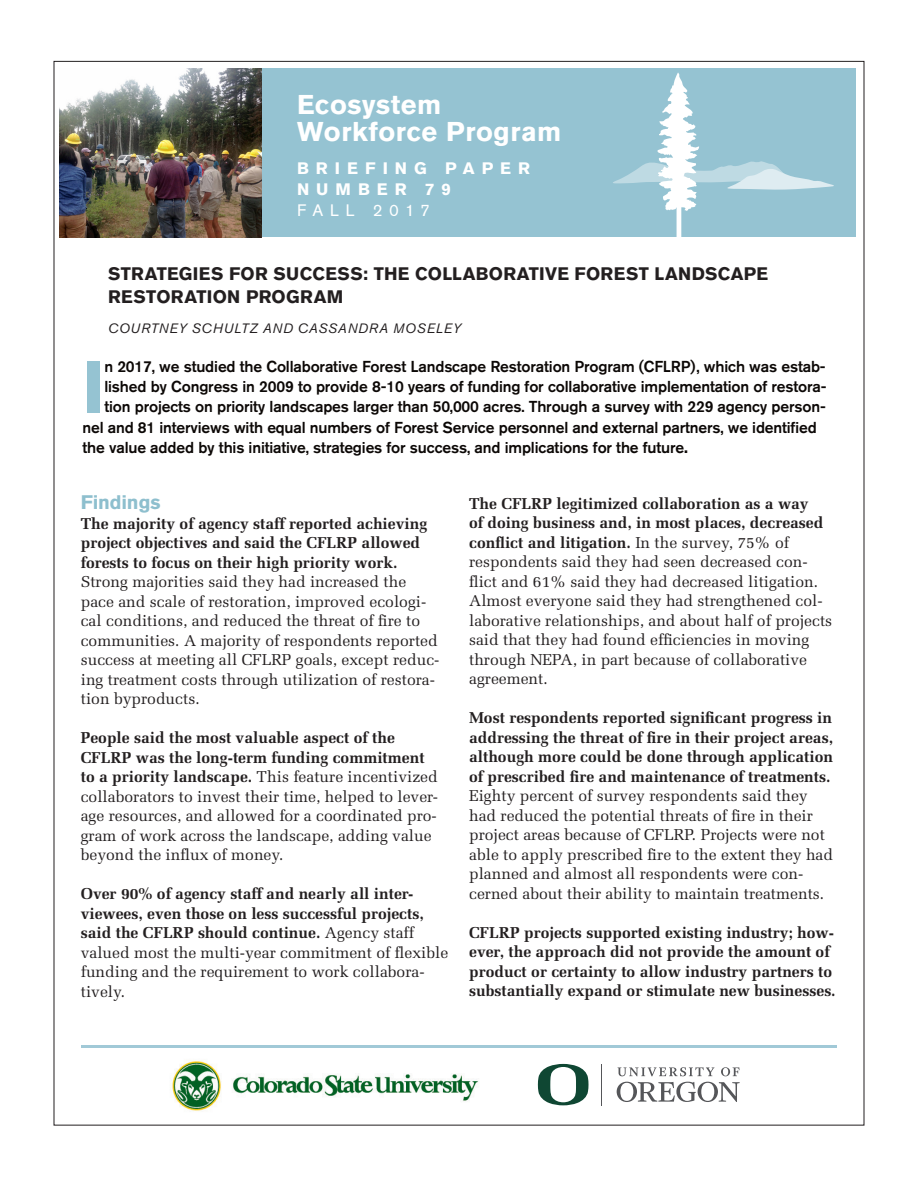
<style>
.page{position:relative;width:918px;height:1188px;background:#fff}
.page>*{position:absolute;margin:0;border:0;box-sizing:border-box;transform-origin:0 0}
._3_intro{font:700 73.05px "Akzidenz Grotesk BQ";color:#95c3d2}
.t1{font:700 27px/27px "Akzidenz Grotesk BQ";letter-spacing:.02em;color:#fff}
._6_subhead_1{font:700 19.5px "Akzidenz Grotesk BQ";letter-spacing:-.005em;color:#8ebfce}
._1_main_head{font:700 18px/22.5px "Akzidenz Grotesk BQ";letter-spacing:.015em;color:#231f20}
.t2{font:700 16.5px "Akzidenz Grotesk BQ";letter-spacing:.415em;color:#fff}
.t3{font:16.5px "Akzidenz Grotesk BQ";letter-spacing:.38em;color:#fff}
._4_body_text{font:15.75px/19.5px "Melior";color:#231f20}
._3_intro-2{font:500 15.75px "Akzidenz Grotesk BQ";letter-spacing:-.01em;color:#0c0806}
._4_body_text-2{font:700 15.75px/19.5px "Melior";color:#231f20}
._1_main_head-2{font:italic 13.5px "Akzidenz Grotesk BQ";letter-spacing:.06em;color:#231f20}
.s1{font-weight:700}
.s2{font-weight:400}
</style>
<div class="page">
<div style="left:260px;top:69px;width:595px;height:168px;background:#95c3d2"></div>
<svg style="left:613px;top:73px;width:221px;height:164px"></svg>
<hr style="left:81px;top:1045px;width:756px;height:3px;background:#a1c9d7">
<hr style="left:602px;top:1064px;width:1px;height:41px;background:#555659">
<svg style="left:617px;top:1082px;width:123px;height:20px"></svg>
<svg style="left:618px;top:1067px;width:122px;height:9px"></svg>
<svg style="left:538px;top:1064px;width:51px;height:41px"></svg>
<img style="left:59px;top:69px;width:203px;height:168px">
<img style="left:172px;top:1061px;width:307px;height:50px">
<h2 class="t1" style="left:297px;top:91px;width:266px">Ecosystem<br>Workforce Program</h2>
<p class="t2" style="left:297px;top:158px;width:235px">BRIEFING PAPER</p>
<p class="t2" style="left:297px;top:179px;width:155px">NUMBER 79</p>
<p class="t3" style="left:297px;top:200px;width:134px">FALL 2017</p>
<p class="_1_main_head" style="left:108px;top:263px;width:662px">STRATEGIES FOR SUCCESS: THE COLLABORATIVE FOREST LANDSCAPE<br>RESTORATION PROGRAM</p>
<p class="_1_main_head-2" style="left:108px;top:320px;width:355px">COURTNEY SCHULTZ AND CASSANDRA MOSELEY</p>
<p class="_3_intro" style="left:82px;top:345px;width:24px">I</p>
<p class="_3_intro-2" style="left:104px;top:357px;width:723px">n 2017, we studied the Collaborative Forest Landscape Restoration Program (CFLRP), which was estab-</p>
<p class="_3_intro-2" style="left:104px;top:377px;width:724px">lished by Congress in 2009 to provide 8-10 years of funding for collaborative implementation of restora-</p>
<p class="_3_intro-2" style="left:104px;top:397px;width:723px">tion projects on priority landscapes larger than 50,000 acres. Through a survey with 229 agency person-</p>
<p class="_3_intro-2" style="left:82px;top:418px;width:736px">nel and 81 interviews with equal numbers of Forest Service personnel and external partners, we identified</p>
<p class="_3_intro-2" style="left:82px;top:438px;width:607px">the value added by this initiative, strategies for success, and implications for the future<span class="s1">.</span></p>
<p class="_6_subhead_1" style="left:81px;top:491px;width:81px">Findings</p>
<p class="_4_body_text" style="left:81px;top:513px;width:360px"><span class="s1">The majority of agency staff reported achieving project objectives and said the CFLRP allowed forests to focus on their high priority work.<br></span>Strong majorities said they had increased the pace and scale of restoration, improved ecologi&shy;cal conditions, and reduced the threat of fire to communities. A majority of respondents reported success at meeting all CFLRP goals, except reduc&shy;ing treatment costs through utilization of restora&shy;tion byproducts.</p>
<p class="_4_body_text" style="left:81px;top:728px;width:359px"><span class="s1">People said the most valuable aspect of the CFLRP was the long-term funding commitment to a priority landscape.</span> This feature incentivized collaborators to invest their time, helped to lever&shy;age resources, and allowed for a coordinated pro&shy;gram of work across the landscape, adding value beyond the influx of money.</p>
<p class="_4_body_text-2" style="left:81px;top:884px;width:369px">Over 90% of agency staff and nearly all inter&shy;viewees, even those on less successful projects, said the CFLRP should continue. <span class="s2">Agency staff valued most the multi-year commitment of flexible funding and the requirement to work collabora&shy;tively.</span></p>
<p class="_4_body_text" style="left:469px;top:494px;width:365px"><span class="s1">The CFLRP legitimized collaboration as a way<br>of doing business and, in most places, decreased conflict and litigation.</span> In the survey, 75% of respondents said they had seen decreased con&shy;flict and 61% said they had decreased litigation.<br>Almost everyone said they had strengthened col&shy;laborative relationships, and about half of projects said that they had found efficiencies in moving through NEPA, in part because of collaborative agreement.</p>
<p class="_4_body_text" style="left:469px;top:708px;width:366px"><span class="s1">Most respondents reported significant progress in addressing the threat of fire in their project areas, although more could be done through application of prescribed fire and maintenance of treatments.<br></span>Eighty percent of survey respondents said they had reduced the potential threats of fire in their project areas because of CFLRP. Projects were not able to apply prescribed fire to the extent they had planned and almost all respondents were con&shy;cerned about their ability to maintain treatments.</p>
<p class="_4_body_text-2" style="left:469px;top:923px;width:368px">CFLRP projects supported existing industry; how&shy;ever, the approach did not provide the amount of product or certainty to allow industry partners to substantially expand or stimulate new businesses.</p>
</div>
